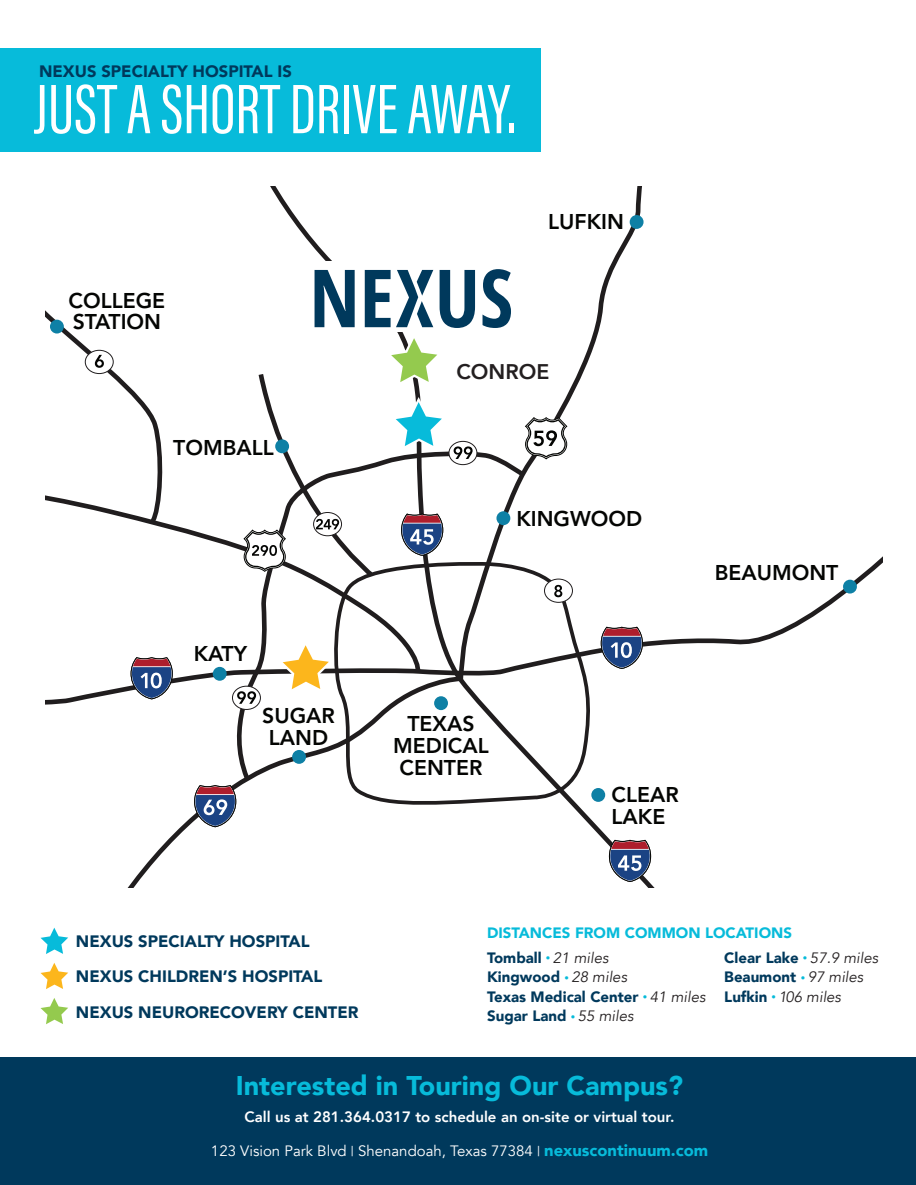
<style>
.page{position:relative;width:916px;height:1185px;background:#fff}
.page>*{position:absolute;margin:0;border:0;box-sizing:border-box;transform-origin:0 0}
.t1{font:72.15px "Acumin Pro Extra Cond";color:#fff}
.t2{font:900 27px "Avenir";color:#07bbda}
.t3{font:800 21.15px/21.8px "Avenir";color:#040503}
.t4{font:800 21.15px "Avenir";color:#231f20}
.t5{font:900 16.5px "Avenir";color:#00395c}
.t6{font:900 15px/19.5px "Avenir";color:#00395c}
.t7{font:15px "Avenir";color:#fff}
.t8{font:800 15px "Avenir";color:#fff}
.t9{font:italic 15px/19.5px "Avenir";color:#231f20}
.t10{font:900 15px "Avenir";color:#07bbda}
.s1{font-weight:400;font-size:9px;color:#07bbda}
.s2{font-weight:400;font-style:italic;color:#231f20}
.s3{font-weight:900;font-style:normal;color:#00395c}
.s4{font-style:normal;font-size:9px;color:#07bbda}
.s5{font-size:13.5px}
.s6{font-weight:900;font-size:16.5px;color:#07bbda}
</style>
<div class="page">
<div style="left:0;top:1057px;width:915px;height:127px;background:#00395c"></div>
<div style="left:0;top:48px;width:540px;height:104px;background:#07bbda"></div>
<svg style="left:40px;top:927px;width:28px;height:26px"></svg>
<svg style="left:40px;top:998px;width:28px;height:25px"></svg>
<svg style="left:40px;top:963px;width:28px;height:25px"></svg>
<svg style="left:45px;top:187px;width:659px;height:700px"></svg>
<svg style="left:45px;top:465px;width:377px;height:211px"></svg>
<div style="left:213px;top:666px;width:13px;height:14px;background:#0e80a5;border-radius:50%"></div>
<div style="left:292px;top:749px;width:14px;height:14px;background:#0e80a5;border-radius:50%"></div>
<div style="left:434px;top:696px;width:14px;height:14px;background:#0e80a5;border-radius:50%"></div>
<div style="left:629px;top:215px;width:14px;height:14px;background:#0e80a5;border-radius:50%"></div>
<div style="left:591px;top:787px;width:14px;height:14px;background:#0e80a5;border-radius:50%"></div>
<svg style="left:608px;top:838px;width:43px;height:44px"></svg>
<svg style="left:193px;top:784px;width:43px;height:43px"></svg>
<svg style="left:524px;top:416px;width:44px;height:44px"></svg>
<svg style="left:45px;top:187px;width:124px;height:341px"></svg>
<div style="left:544px;top:579px;width:28px;height:23px;background:#fff;border-radius:50%"></div>
<div style="left:543px;top:578px;width:29px;height:24px;border:1px solid #201d1e;border-radius:50%"></div>
<svg style="left:554px;top:584px;width:8px;height:13px"></svg>
<svg style="left:600px;top:625px;width:43px;height:44px"></svg>
<svg style="left:130px;top:656px;width:43px;height:43px"></svg>
<div style="left:448px;top:441px;width:29px;height:24px;border:1px solid #201d1e;border-radius:50%"></div>
<svg style="left:232px;top:686px;width:28px;height:23px"></svg>
<div style="left:232px;top:685px;width:29px;height:24px;border:1px solid #201d1e;border-radius:50%"></div>
<svg style="left:237px;top:691px;width:19px;height:12px"></svg>
<div style="left:496px;top:511px;width:14px;height:14px;background:#0e80a5;border-radius:50%"></div>
<div style="left:842px;top:579px;width:14px;height:14px;background:#0e80a5;border-radius:50%"></div>
<div style="left:314px;top:261px;width:196px;height:71px;background:#fff"></div>
<svg style="left:482px;top:269px;width:28px;height:59px"></svg>
<svg style="left:273px;top:635px;width:65px;height:62px"></svg>
<svg style="left:243px;top:270px;width:232px;height:309px"></svg>
<p class="t5" style="left:39px;top:57px;width:254px">NEXUS SPECIALTY HOSPITAL IS</p>
<h1 class="t1" style="left:34px;top:66px;width:483px">JUST A SHORT DRIVE AWAY.</h1>
<p class="t3" style="left:69px;top:289px;width:98px">COLLEGE<br>STATION</p>
<p class="t3" style="left:548px;top:210px;width:77px">LUFKIN</p>
<p class="t3" style="left:173px;top:436px;width:102px">TOMBALL</p>
<p class="t3" style="left:194px;top:642px;width:55px">KATY</p>
<p class="t4" style="left:456px;top:355px;width:94px">CONROE</p>
<p class="t3" style="left:516px;top:508px;width:127px">KINGWOOD</p>
<p class="t3" style="left:262px;top:705px;width:74px;text-align:center">SUGAR<br>LAND</p>
<p class="t3" style="left:393px;top:712px;width:97px;text-align:center">TEXAS<br>MEDICAL<br>CENTER</p>
<p class="t3" style="left:611px;top:783px;width:69px">CLEAR<br>LAKE</p>
<p class="t3" style="left:714px;top:562px;width:125px">BEAUMONT</p>
<p class="t5" style="left:76px;top:926px;width:235px">NEXUS SPECIALTY HOSPITAL</p>
<p class="t5" style="left:76px;top:962px;width:248px">NEXUS CHILDREN’S HOSPITAL</p>
<p class="t5" style="left:76px;top:997px;width:284px">NEXUS NEURORECOVERY CENTER</p>
<p class="t10" style="left:487px;top:919px;width:306px">DISTANCES FROM COMMON LOCATIONS</p>
<p class="t6" style="left:487px;top:947px;width:220px">Tomball <span class="s1">•</span> <span class="s2">21 miles<br></span>Kingwood <span class="s1">•</span> <span class="s2">28 miles<br></span>Texas Medical Center <span class="s1">•</span> <span class="s2">41 miles<br></span>Sugar Land <span class="s1">•</span> <span class="s2">55 miles</span></p>
<p class="t9" style="left:724px;top:948px;width:155px"><span class="s3">Clear Lake</span> <span class="s4">•</span> 57.9 miles<br><span class="s3">Beaumont</span> <span class="s4">•</span> 97 miles<br><span class="s3">Lufkin</span> <span class="s4">•</span> 106 miles</p>
<h2 class="t2" style="left:236px;top:1062px;width:448px">Interested in Touring Our Campus?</h2>
<p class="t8" style="left:244px;top:1105px;width:431px">Call us at 281.364.0317 to schedule an on-site or virtual tour.</p>
<p class="t7" style="left:211px;top:1141px;width:498px">123 Vision Park Blvd <span class="s5">|</span> Shenandoah, Texas 77384 <span class="s5">|</span> <span class="s6">nexuscontinuum.com</span></p>
</div>
